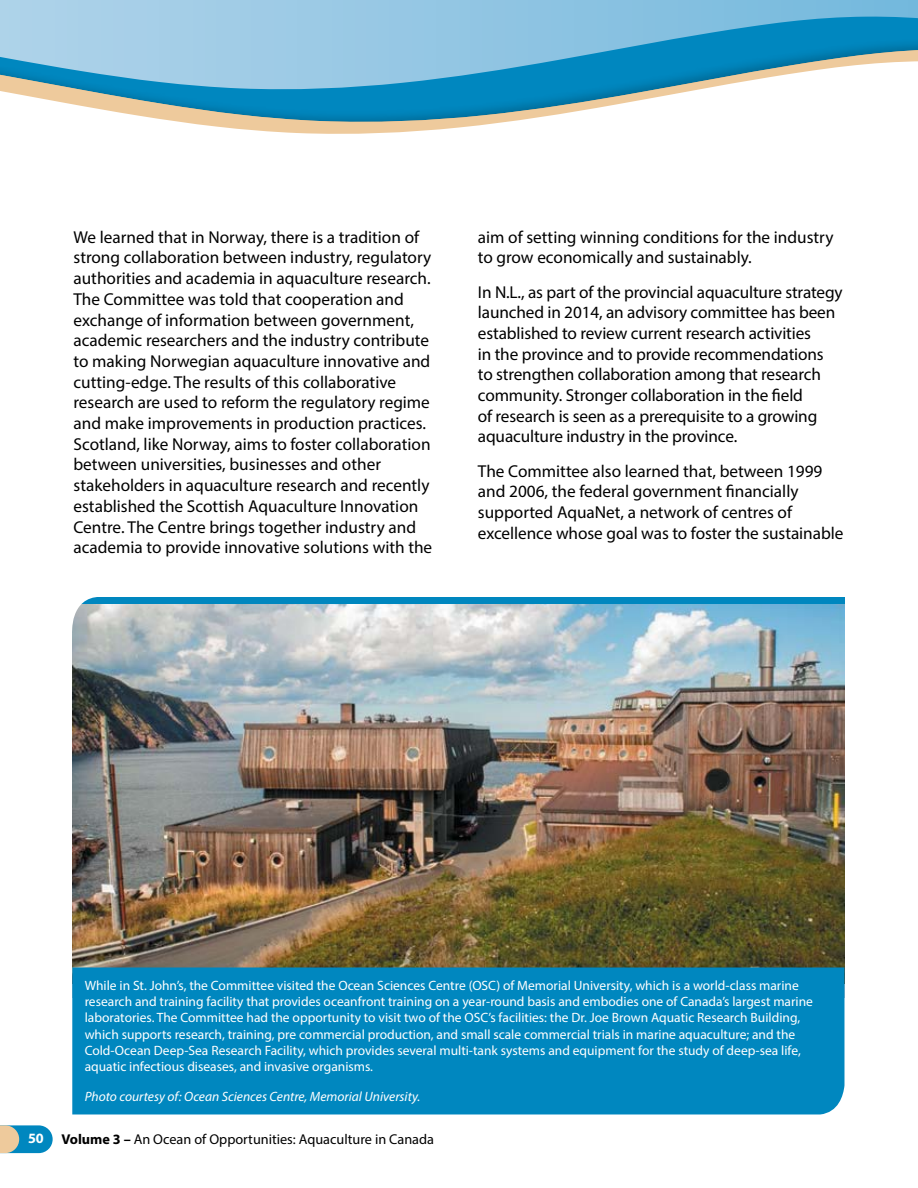
<style>
.page{position:relative;width:918px;height:1188px;background:#fff}
.page>*{position:absolute;margin:0;border:0;box-sizing:border-box;transform-origin:0 0}
.t1{font:17.25px/20.7px "Myriad Pro";color:#000}
.t2{font:14.25px "Myriad Pro";color:#000}
.t3{font:13.5px/16.2px "Myriad Pro";color:#fff}
.t4{font:italic 13.5px "Myriad Pro";color:#fff}
.s1{font-weight:700;color:#fff}
.s2{font-weight:700}
</style>
<div class="page">
<svg style="left:0;top:1125px;width:53px;height:28px"></svg>
<div style="left:0;top:0;width:918px;height:132px;background:#000;opacity:.22"></div>
<svg style="left:0;top:0;width:918px;height:98px;background:#78b9d7"></svg>
<img style="left:72px;top:603px;width:772px;height:364px">
<div style="left:75px;top:597px;width:769px;height:6px;background:#0087bf"></div>
<svg style="left:72px;top:597px;width:29px;height:37px"></svg>
<div style="left:72px;top:967px;width:772px;height:147px;background:#0087bf"></div>
<p class="t1" style="left:74px;top:226px;width:360px">We learned that in Norway, there is a tradition of strong collaboration between industry, regulatory authorities and academia in aquaculture research.<br>The Committee was told that cooperation and exchange of information between government, academic researchers and the industry contribute to making Norwegian aquaculture innovative and cutting-edge. The results of this collaborative research are used to reform the regulatory regime and make improvements in production practices.<br>Scotland, like Norway, aims to foster collaboration between universities, businesses and other stakeholders in aquaculture research and recently established the Scottish Aquaculture Innovation Centre. The Centre brings together industry and academia to provide innovative solutions with the</p>
<p class="t1" style="left:478px;top:226px;width:357px">aim of setting winning conditions for the industry to grow economically and sustainably.</p>
<p class="t1" style="left:478px;top:281px;width:366px">In N.L., as part of the provincial aquaculture strategy launched in 2014, an advisory committee has been established to review current research activities<br>in the province and to provide recommendations to strengthen collaboration among that research community. Stronger collaboration in the field<br>of research is seen as a prerequisite to a growing aquaculture industry in the province.</p>
<p class="t1" style="left:478px;top:460px;width:367px">The Committee also learned that, between 1999 and 2006, the federal government financially supported AquaNet, a network of centres of excellence whose goal was to foster the sustainable</p>
<p class="t3" style="left:85px;top:977px;width:730px">While in St. John’s, the Committee visited the Ocean Sciences Centre (OSC) of Memorial University, which is a world-class marine research and training facility that provides oceanfront training on a year-round basis and embodies one of Canada’s largest marine laboratories. The Committee had the opportunity to visit two of the OSC’s facilities: the Dr. Joe Brown Aquatic Research Building, which supports research, training, pre commercial production, and small scale commercial trials in marine aquaculture; and the Cold-Ocean Deep-Sea Research Facility, which provides several multi-tank systems and equipment for the study of deep-sea life, aquatic infectious diseases, and invasive organisms.</p>
<p class="t4" style="left:85px;top:1088px;width:337px">Photo courtesy of: Ocean Sciences Centre, Memorial University.</p>
<p class="t2" style="left:28px;top:1131px;width:407px"><span class="s1">50</span> <span class="s2">Volume 3 –</span> An Ocean of Opportunities: Aquaculture in Canada</p>
</div>
